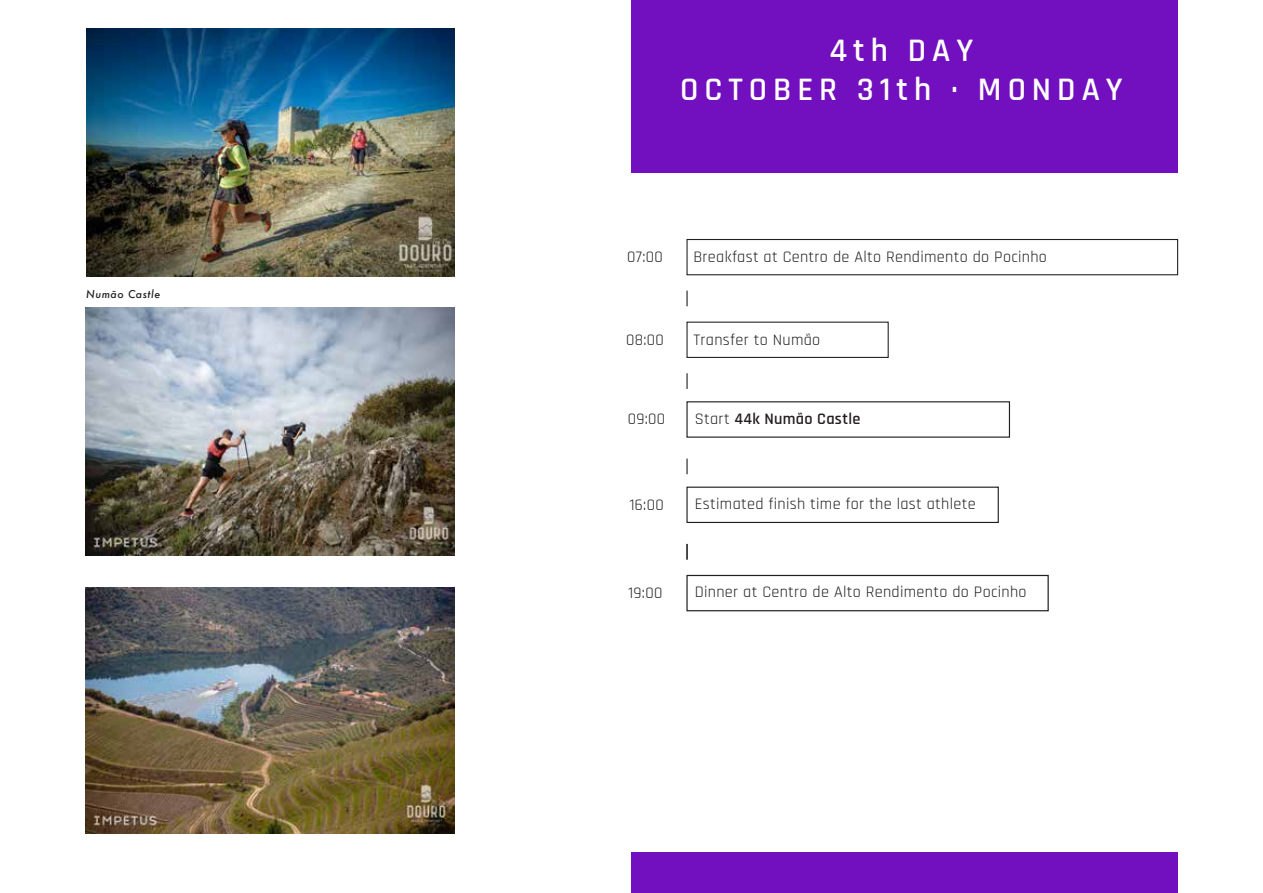
<style>
.page{position:relative;width:1263px;height:893px;background:#fff}
.page>*{position:absolute;margin:0;border:0;box-sizing:border-box;transform-origin:0 0}
.t1{font:600 33.15px/39.8px "Rajdhani";letter-spacing:.18em;color:#fff;text-align:center}
.t2{font:16.2px "Rajdhani";letter-spacing:.02em;color:#231f20}
.t3{font:600 16.2px "Rajdhani";letter-spacing:.02em;color:#231f20}
.t4{font:italic 500 10.5px "Futura";letter-spacing:.05em;color:#231f20}
.s1{font-weight:400}
</style>
<div class="page">
<img style="left:85px;top:588px;width:369px;height:246px">
<div style="left:631px;top:0;width:546px;height:172px;background:#7210bf"></div>
<div style="left:631px;top:853px;width:546px;height:40px;background:#7210bf"></div>
<div style="left:686px;top:322px;width:203px;height:36px;border:1px solid #231f20"></div>
<svg style="left:686px;top:373px;width:2px;height:16px"></svg>
<div style="left:686px;top:239px;width:492px;height:36px;border:1px solid #231f20"></div>
<svg style="left:686px;top:291px;width:2px;height:15px"></svg>
<div style="left:686px;top:487px;width:313px;height:36px;border:1px solid #231f20"></div>
<svg style="left:686px;top:459px;width:2px;height:15px"></svg>
<svg style="left:686px;top:544px;width:2px;height:16px"></svg>
<div style="left:686px;top:575px;width:363px;height:36px;border:1px solid #231f20"></div>
<img style="left:86px;top:29px;width:368px;height:248px">
<img style="left:85px;top:308px;width:369px;height:248px">
<p class="t4" style="left:86px;top:286px;width:76px">Numão Castle</p>
<h1 class="t1" style="left:680px;top:31px;width:444px">4th DAY<br>OCTOBER 31th · MONDAY</h1>
<p class="t2" style="left:627px;top:248px;width:37px">07:00</p>
<p class="t2" style="left:693px;top:248px;width:355px">Breakfast at Centro de Alto Rendimento do Pocinho</p>
<p class="t2" style="left:626px;top:331px;width:39px">08:00</p>
<p class="t2" style="left:628px;top:410px;width:39px">09:00</p>
<p class="t2" style="left:693px;top:331px;width:128px">Transfer to Numão</p>
<p class="t3" style="left:695px;top:409px;width:167px"><span class="s1">Start</span> 44k Numão Castle</p>
<p class="t2" style="left:629px;top:495px;width:36px">16:00</p>
<p class="t2" style="left:695px;top:495px;width:282px">Estimated finish time for the last athlete</p>
<p class="t2" style="left:628px;top:583px;width:36px">19:00</p>
<p class="t2" style="left:695px;top:583px;width:333px">Dinner at Centro de Alto Rendimento do Pocinho</p>
</div>
